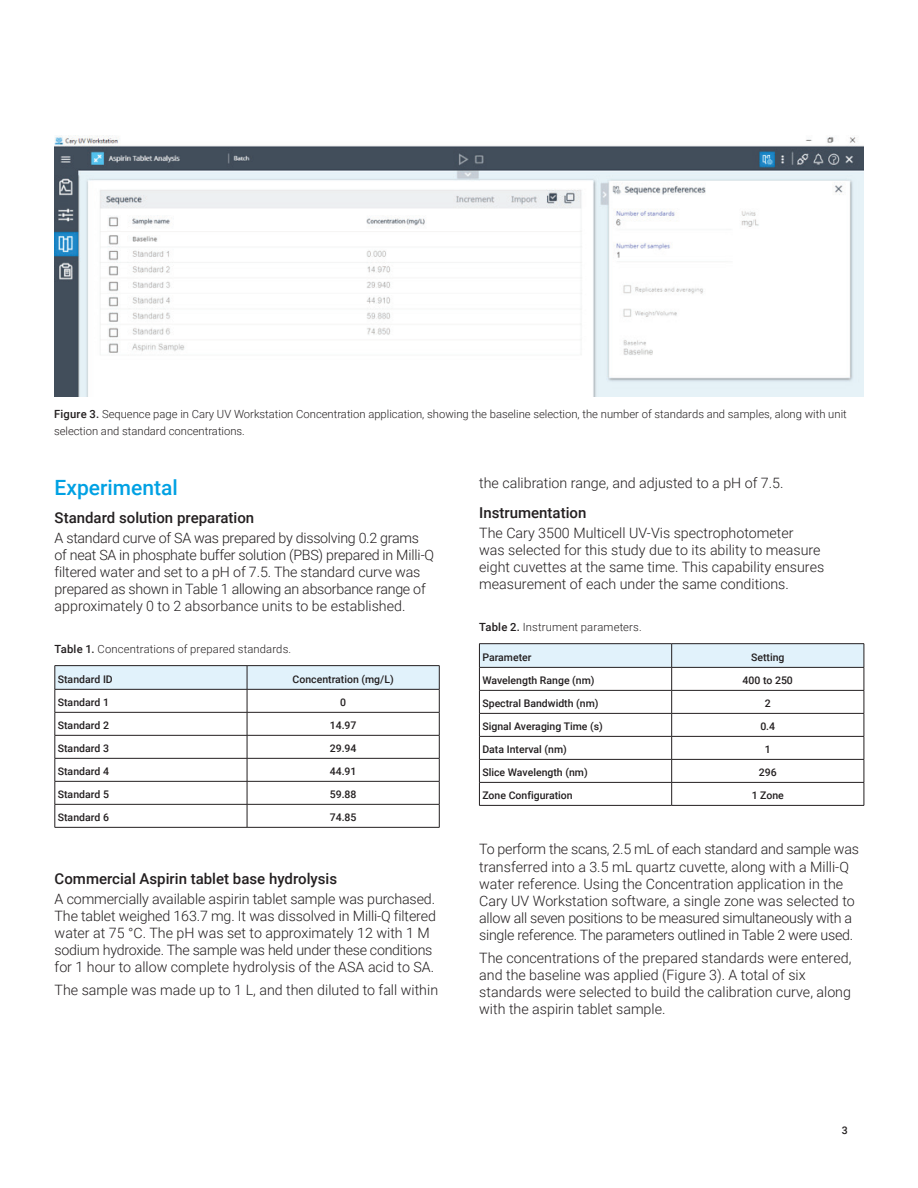
<style>
.page{position:relative;width:918px;height:1188px;background:#fff}
.page>*{position:absolute;margin:0;border:0;box-sizing:border-box;transform-origin:0 0}
.t1{font:500 21px "Roboto";color:#00a1e3}
.t2{font:500 15px "Roboto";color:#231f20}
.t3{font:300 14.25px/17.1px "Roboto";color:#231f20}
.t4{font:300 14.25px/17.1px "Roboto";letter-spacing:-.02em;color:#231f20}
.t5{font:300 11.25px/17.1px "Roboto";color:#231f20}
.t6{font:500 10.5px "Roboto";color:#231f20}
.s1{font-weight:500}
</style>
<div class="page">
<hr style="left:55px;top:665px;width:192px;height:1px;background:#231f20">
<hr style="left:247px;top:665px;width:192px;height:1px;background:#231f20">
<hr style="left:55px;top:827px;width:192px;height:1px;background:#231f20">
<hr style="left:247px;top:827px;width:192px;height:1px;background:#231f20">
<svg style="left:55px;top:666px;width:385px;height:161px"></svg>
<hr style="left:479px;top:643px;width:193px;height:1px;background:#231f20">
<hr style="left:672px;top:643px;width:192px;height:1px;background:#231f20">
<hr style="left:479px;top:805px;width:193px;height:1px;background:#231f20">
<hr style="left:672px;top:805px;width:192px;height:1px;background:#231f20">
<svg style="left:479px;top:644px;width:386px;height:161px"></svg>
<img style="left:54px;top:136px;width:810px;height:260px">
<p class="t5" style="left:54px;top:405px;width:794px"><span class="s1">Figure 3.</span> Sequence page in Cary UV Workstation Concentration application, showing the baseline selection, the number of standards and samples, along with unit selection and standard concentrations.</p>
<h1 class="t1" style="left:55px;top:473px;width:125px">Experimental</h1>
<p class="t2" style="left:55px;top:507px;width:201px">Standard solution preparation</p>
<p class="t4" style="left:55px;top:529px;width:381px">A standard curve of SA was prepared by dissolving 0.2 grams of neat SA in phosphate buffer solution (PBS) prepared in Milli-Q filtered water and set to a pH of 7.5. The standard curve was prepared as shown in Table 1 allowing an absorbance range of approximately 0 to 2 absorbance units to be established.</p>
<p class="t5" style="left:55px;top:640px;width:238px"><span class="s1">Table 1.</span> Concentrations of prepared standards.</p>
<p class="t6" style="left:58px;top:672px;width:57px">Standard ID</p>
<p class="t6" style="left:293px;top:672px;width:103px">Concentration (mg/L)</p>
<p class="t6" style="left:58px;top:695px;width:53px">Standard 1</p>
<p class="t6" style="left:340px;top:695px;width:7px">0</p>
<p class="t6" style="left:58px;top:718px;width:53px">Standard 2</p>
<p class="t6" style="left:330px;top:718px;width:28px">14.97</p>
<p class="t6" style="left:58px;top:741px;width:53px">Standard 3</p>
<p class="t6" style="left:330px;top:741px;width:28px">29.94</p>
<p class="t6" style="left:58px;top:764px;width:53px">Standard 4</p>
<p class="t6" style="left:330px;top:764px;width:28px">44.91</p>
<p class="t6" style="left:58px;top:787px;width:53px">Standard 5</p>
<p class="t6" style="left:330px;top:787px;width:28px">59.88</p>
<p class="t6" style="left:58px;top:810px;width:53px">Standard 6</p>
<p class="t6" style="left:330px;top:810px;width:28px">74.85</p>
<p class="t2" style="left:55px;top:868px;width:284px">Commercial Aspirin tablet base hydrolysis</p>
<p class="t3" style="left:55px;top:890px;width:383px">A commercially available aspirin tablet sample was purchased.<br>The tablet weighed 163.7 mg. It was dissolved in Milli-Q filtered water at 75 °C. The pH was set to approximately 12 with 1 M sodium hydroxide. The sample was held under these conditions for 1 hour to allow complete hydrolysis of the ASA acid to SA.</p>
<p class="t3" style="left:55px;top:981px;width:385px">The sample was made up to 1 L, and then diluted to fall within</p>
<p class="t3" style="left:479px;top:473px;width:306px">the calibration range, and adjusted to a pH of 7.5.</p>
<p class="t2" style="left:479px;top:503px;width:109px">Instrumentation</p>
<p class="t3" style="left:479px;top:524px;width:347px">The Cary 3500 Multicell UV-Vis spectrophotometer<br>was selected for this study due to its ability to measure eight cuvettes at the same time. This capability ensures measurement of each under the same conditions.</p>
<p class="t5" style="left:479px;top:619px;width:164px"><span class="s1">Table 2.</span> Instrument parameters.</p>
<p class="t6" style="left:482px;top:650px;width:51px">Parameter</p>
<p class="t6" style="left:751px;top:650px;width:35px">Setting</p>
<p class="t6" style="left:482px;top:673px;width:114px">Wavelength Range (nm)</p>
<p class="t6" style="left:743px;top:673px;width:52px">400 to 250</p>
<p class="t6" style="left:482px;top:696px;width:118px">Spectral Bandwidth (nm)</p>
<p class="t6" style="left:765px;top:696px;width:7px">2</p>
<p class="t6" style="left:482px;top:719px;width:122px">Signal Averaging Time (s)</p>
<p class="t6" style="left:760px;top:719px;width:16px">0.4</p>
<p class="t6" style="left:482px;top:742px;width:86px">Data Interval (nm)</p>
<p class="t6" style="left:765px;top:742px;width:7px">1</p>
<p class="t6" style="left:482px;top:765px;width:107px">Slice Wavelength (nm)</p>
<p class="t6" style="left:759px;top:765px;width:19px">296</p>
<p class="t6" style="left:482px;top:788px;width:92px">Zone Configuration</p>
<p class="t6" style="left:752px;top:788px;width:34px">1 Zone</p>
<p class="t4" style="left:479px;top:840px;width:381px">To perform the scans, 2.5 mL of each standard and sample was transferred into a 3.5 mL quartz cuvette, along with a Milli-Q water reference. Using the Concentration application in the Cary UV Workstation software, a single zone was selected to allow all seven positions to be measured simultaneously with a single reference. The parameters outlined in Table 2 were used.</p>
<p class="t3" style="left:479px;top:949px;width:374px">The concentrations of the prepared standards were entered, and the baseline was applied (Figure 3). A total of six standards were selected to build the calibration curve, along with the aspirin tablet sample.</p>
<p class="t6" style="left:842px;top:1123px;width:7px">3</p>
</div>
